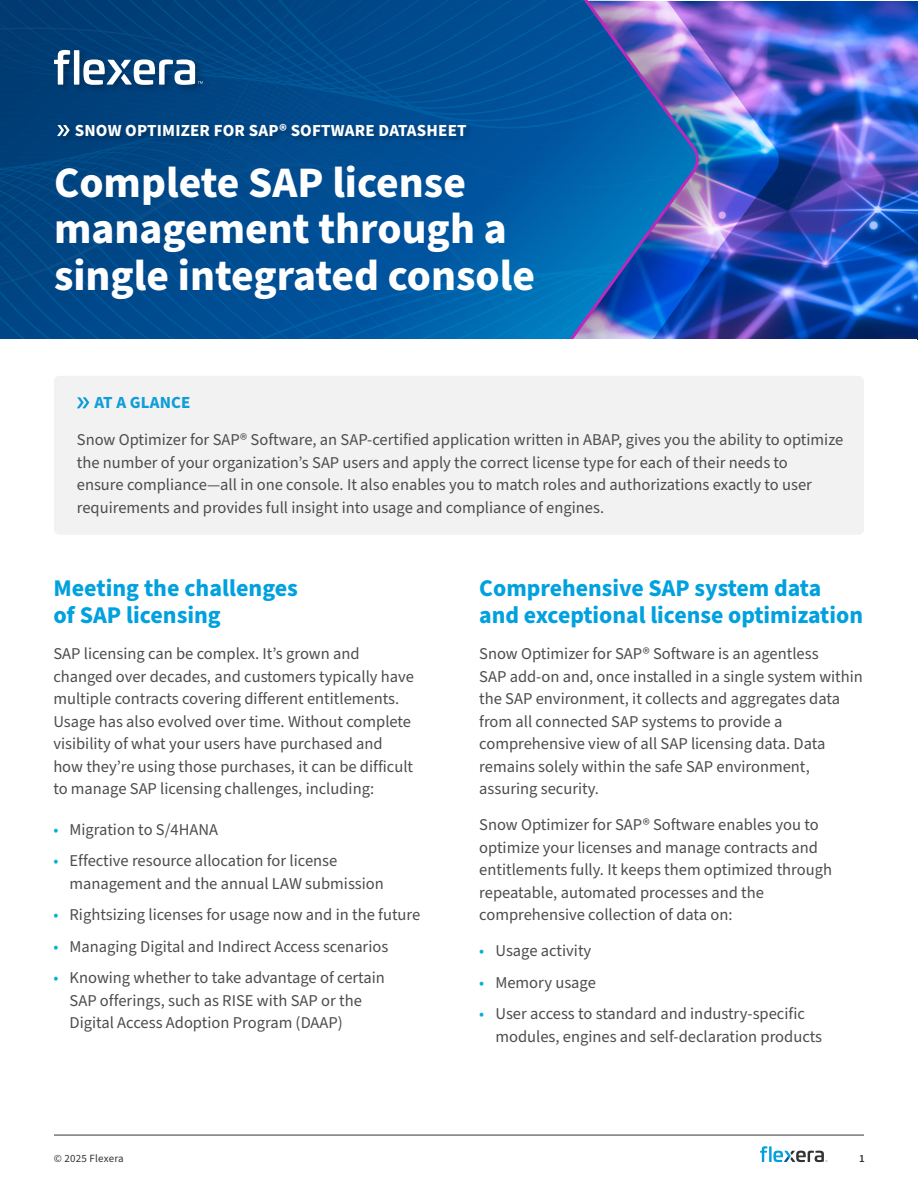
<style>
.page{position:relative;width:918px;height:1188px;background:#fff}
.page>*{position:absolute;margin:0;border:0;box-sizing:border-box;transform-origin:0 0}
.t1{font:700 43.5px/46.5px "Source Sans Pro";color:#fff}
.t2{font:700 24px/27px "Source Sans Pro";color:#00a1de}
.t3{font:700 16.95px "Source Sans Pro";letter-spacing:.01em;color:#fff}
.t4{font:700 16.95px "Source Sans Pro";letter-spacing:.01em;color:#0f9ed9}
.t5{font:16.5px/22.5px "Source Sans Pro";color:#4d4d4f}
.t6{font:10.95px "Source Sans Pro";letter-spacing:.02em;color:#333}
.t7{font:600 10.95px "Source Sans Pro";color:#333}
.s1{color:#00b2d5}
</style>
<div class="page">
<img style="left:780px;top:1px;width:138px;height:338px">
<img style="left:761px;top:1px;width:19px;height:338px">
<hr style="left:54px;top:1135px;width:810px;height:1px;background:#333">
<div style="left:3px;top:0;width:758px;height:371px;background:#000;opacity:.3"></div>
<svg style="left:0;top:295px;width:559px;height:44px;background:#00579c"></svg>
<svg style="left:0;top:0;width:559px;height:122px;background:#004887"></svg>
<svg style="left:0;top:122px;width:559px;height:173px;background:#004d90"></svg>
<div style="left:52px;top:48px;width:160px;height:46px;background:#000;opacity:.25"></div>
<svg style="left:54px;top:50px;width:16px;height:35px"></svg>
<div style="left:74px;top:50px;width:5px;height:35px;background:#fff"></div>
<svg style="left:83px;top:59px;width:120px;height:26px"></svg>
<img style="left:559px;top:0;width:144px;height:339px">
<div style="left:1px;top:339px;width:916px;height:34px;background:#fff"></div>
<svg style="left:760px;top:1146px;width:7px;height:16px"></svg>
<hr style="left:769px;top:1146px;width:3px;height:16px;background:#00a1de">
<svg style="left:773px;top:1151px;width:54px;height:11px"></svg>
<div style="left:54px;top:376px;width:810px;height:159px;background:#f2f2f2;border-radius:5px"></div>
<svg style="left:77px;top:397px;width:12px;height:11px"></svg>
<p class="t3" style="left:75px;top:119px;width:393px">SNOW OPTIMIZER FOR SAP® SOFTWARE DATASHEET</p>
<h1 class="t1" style="left:54px;top:160px;width:483px">Complete SAP license management through a single integrated console</h1>
<p class="t4" style="left:94px;top:391px;width:98px">AT A GLANCE</p>
<p class="t5" style="left:77px;top:429px;width:768px">Snow Optimizer for SAP® Software, an SAP-certified application written in ABAP, gives you the ability to optimize the number of your organization’s SAP users and apply the correct license type for each of their needs to<br>ensure compliance—all in one console. It also enables you to match roles and authorizations exactly to user requirements and provides full insight into usage and compliance of engines.</p>
<h2 class="t2" style="left:53px;top:575px;width:246px">Meeting the challenges of SAP licensing</h2>
<p class="t5" style="left:53px;top:643px;width:362px">SAP licensing can be complex. It’s grown and changed over decades, and customers typically have multiple contracts covering different entitlements.<br>Usage has also evolved over time. Without complete visibility of what your users have purchased and how they’re using those purchases, it can be difficult to manage SAP licensing challenges, including:</p>
<p class="t5" style="left:53px;top:818px;width:166px"><span class="s1">•</span> Migration to S/4HANA</p>
<p class="t5" style="left:70px;top:850px;width:316px;text-indent:-16px"><span class="s1">•</span> Effective resource allocation for license management and the annual LAW submission</p>
<p class="t5" style="left:53px;top:904px;width:368px"><span class="s1">•</span> Rightsizing licenses for usage now and in the future</p>
<p class="t5" style="left:53px;top:935px;width:336px"><span class="s1">•</span> Managing Digital and Indirect Access scenarios</p>
<p class="t5" style="left:70px;top:967px;width:317px;text-indent:-16px"><span class="s1">•</span> Knowing whether to take advantage of certain<br>SAP offerings, such as RISE with SAP or the<br>Digital Access Adoption Program (DAAP)</p>
<h2 class="t2" style="left:479px;top:575px;width:385px">Comprehensive SAP system data and exceptional license optimization</h2>
<p class="t5" style="left:479px;top:643px;width:385px">Snow Optimizer for SAP® Software is an agentless<br>SAP add-on and, once installed in a single system within the SAP environment, it collects and aggregates data from all connected SAP systems to provide a comprehensive view of all SAP licensing data. Data remains solely within the safe SAP environment, assuring security.</p>
<p class="t5" style="left:479px;top:814px;width:354px">Snow Optimizer for SAP® Software enables you to optimize your licenses and manage contracts and entitlements fully. It keeps them optimized through repeatable, automated processes and the comprehensive collection of data on:</p>
<p class="t5" style="left:479px;top:940px;width:114px"><span class="s1">•</span> Usage activity</p>
<p class="t5" style="left:479px;top:972px;width:118px"><span class="s1">•</span> Memory usage</p>
<p class="t5" style="left:495px;top:1003px;width:328px;text-indent:-16px"><span class="s1">•</span> User access to standard and industry-specific modules, engines and self-declaration products</p>
<p class="t6" style="left:54px;top:1151px;width:72px">© 2025 Flexera</p>
<p class="t7" style="left:859px;top:1151px;width:7px">1</p>
</div>
